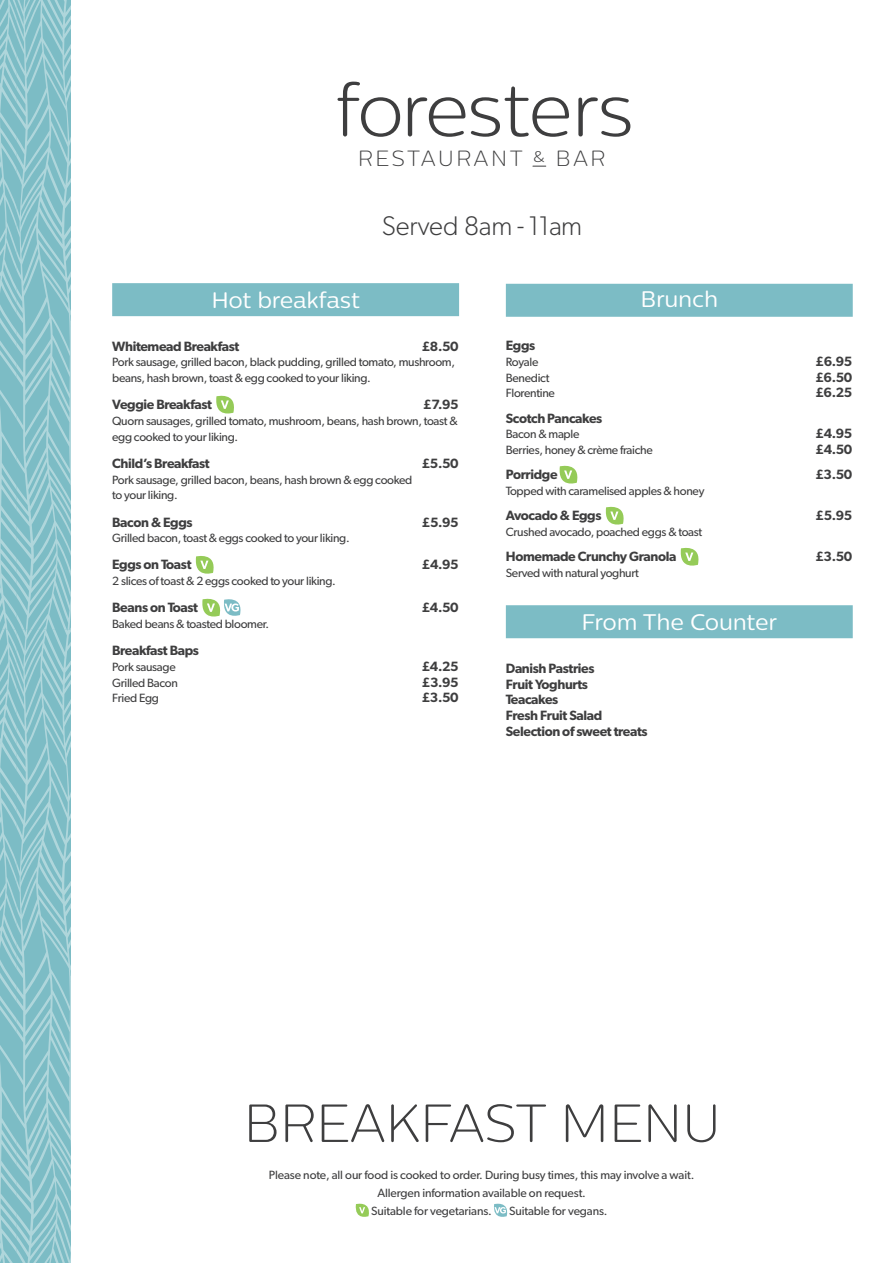
<style>
.page{position:relative;width:893px;height:1263px;background:#fff}
.page>*{position:absolute;margin:0;border:0;box-sizing:border-box;transform-origin:0 0}
.t1{font:300 73.95px "Centrale Sans Rnd";letter-spacing:-.03em;color:#3e3e3f}
.t2{font:53.55px "Centrale Sans Rnd X Light";letter-spacing:-.02em;color:#3e3e3f}
.t3{font:300 27px "Gibson";color:#3e3e3f}
.t4{font:22.5px "Centrale Sans Rnd";letter-spacing:-.01em;color:#fff}
.t5{font:22.05px "Centrale Sans Rnd X Light";letter-spacing:.095em;color:#3e3e3f}
.t6{font:600 13.5px/15.8px "Gibson";letter-spacing:-.025em;color:#3e3e3f}
.t7{font:12px/15.8px "Gibson";letter-spacing:-.025em;color:#3e3e3f}
</style>
<div class="page">
<svg style="left:0;top:0;width:70px;height:1263px;background:#8cc4cc"></svg>
<div style="left:112px;top:283px;width:347px;height:33px;background:#7cbcc5"></div>
<svg style="left:216px;top:395px;width:18px;height:19px"></svg>
<svg style="left:195px;top:556px;width:19px;height:18px"></svg>
<svg style="left:202px;top:598px;width:39px;height:19px"></svg>
<div style="left:506px;top:284px;width:347px;height:33px;background:#7cbcc5"></div>
<div style="left:506px;top:605px;width:347px;height:33px;background:#7cbcc5"></div>
<svg style="left:559px;top:465px;width:19px;height:19px"></svg>
<svg style="left:605px;top:506px;width:19px;height:19px"></svg>
<svg style="left:680px;top:547px;width:19px;height:19px"></svg>
<svg style="left:533px;top:166px;width:13px;height:1px"></svg>
<svg style="left:355px;top:1203px;width:14px;height:14px"></svg>
<svg style="left:494px;top:1203px;width:14px;height:14px"></svg>
<h1 class="t1" style="left:334px;top:63px;width:301px">foresters</h1>
<h3 class="t5" style="left:358px;top:145px;width:249px">RESTAURANT <sup>&amp;</sup> BAR</h3>
<h3 class="t3" style="left:382px;top:209px;width:202px">Served 8am - 11am</h3>
<h3 class="t4" style="left:211px;top:286px;width:150px">Hot breakfast</h3>
<p class="t6" style="left:112px;top:338px;width:129px">Whitemead Breakfast</p>
<p class="t6" style="left:422px;top:338px;width:38px">£8.50</p>
<p class="t7" style="left:112px;top:354px;width:344px">Pork sausage, grilled bacon, black pudding, grilled tomato, mushroom, beans, hash brown, toast &amp; egg cooked to your liking.</p>
<p class="t6" style="left:112px;top:396px;width:101px">Veggie Breakfast</p>
<p class="t6" style="left:423px;top:396px;width:37px">£7.95</p>
<p class="t7" style="left:112px;top:413px;width:347px">Quorn sausages, grilled tomato, mushroom, beans, hash brown, toast &amp; egg cooked to your liking.</p>
<p class="t6" style="left:112px;top:455px;width:99px">Child’s Breakfast</p>
<p class="t6" style="left:422px;top:455px;width:38px">£5.50</p>
<p class="t7" style="left:112px;top:471px;width:302px">Pork sausage, grilled bacon, beans, hash brown &amp; egg cooked to your liking.</p>
<p class="t6" style="left:112px;top:514px;width:82px">Bacon &amp; Eggs</p>
<p class="t6" style="left:422px;top:514px;width:38px">£5.95</p>
<p class="t7" style="left:112px;top:530px;width:239px">Grilled bacon, toast &amp; eggs cooked to your liking.</p>
<p class="t6" style="left:112px;top:557px;width:81px">Eggs on Toast</p>
<p class="t6" style="left:422px;top:557px;width:38px">£4.95</p>
<p class="t7" style="left:112px;top:573px;width:225px">2 slices of toast &amp; 2 eggs cooked to your liking.</p>
<p class="t6" style="left:112px;top:599px;width:87px">Beans on Toast</p>
<p class="t6" style="left:422px;top:599px;width:38px">£4.50</p>
<p class="t7" style="left:112px;top:616px;width:158px">Baked beans &amp; toasted bloomer.</p>
<p class="t6" style="left:112px;top:642px;width:88px">Breakfast Baps</p>
<p class="t7" style="left:112px;top:659px;width:65px">Pork sausage</p>
<p class="t6" style="left:422px;top:658px;width:38px">£4.25</p>
<p class="t7" style="left:112px;top:674px;width:67px">Grilled Bacon</p>
<p class="t6" style="left:422px;top:674px;width:38px">£3.95</p>
<p class="t7" style="left:112px;top:690px;width:48px">Fried Egg</p>
<p class="t6" style="left:422px;top:690px;width:38px">£3.50</p>
<h3 class="t4" style="left:640px;top:285px;width:79px">Brunch</h3>
<p class="t6" style="left:506px;top:337px;width:31px">Eggs</p>
<p class="t7" style="left:506px;top:354px;width:34px">Royale</p>
<p class="t6" style="left:816px;top:353px;width:38px">£6.95</p>
<p class="t7" style="left:506px;top:369px;width:45px">Benedict</p>
<p class="t6" style="left:815px;top:369px;width:38px">£6.50</p>
<p class="t7" style="left:506px;top:385px;width:51px">Florentine</p>
<p class="t6" style="left:815px;top:384px;width:38px">£6.25</p>
<p class="t6" style="left:506px;top:410px;width:98px">Scotch Pancakes</p>
<p class="t7" style="left:506px;top:426px;width:75px">Bacon &amp; maple</p>
<p class="t6" style="left:815px;top:425px;width:38px">£4.95</p>
<p class="t7" style="left:506px;top:442px;width:148px">Berries, honey &amp; crème fraiche</p>
<p class="t6" style="left:815px;top:441px;width:38px">£4.50</p>
<p class="t6" style="left:506px;top:466px;width:53px">Porridge</p>
<p class="t6" style="left:815px;top:466px;width:38px">£3.50</p>
<p class="t7" style="left:506px;top:483px;width:200px">Topped with caramelised apples &amp; honey</p>
<p class="t6" style="left:506px;top:507px;width:97px">Avocado &amp; Eggs</p>
<p class="t6" style="left:816px;top:507px;width:38px">£5.95</p>
<p class="t7" style="left:506px;top:524px;width:198px">Crushed avocado, poached eggs &amp; toast</p>
<p class="t6" style="left:506px;top:548px;width:172px">Homemade Crunchy Granola</p>
<p class="t6" style="left:815px;top:548px;width:38px">£3.50</p>
<p class="t7" style="left:506px;top:565px;width:135px">Served with natural yoghurt</p>
<h3 class="t4" style="left:581px;top:608px;width:197px">From The Counter</h3>
<p class="t6" style="left:506px;top:660px;width:143px">Danish Pastries<br>Fruit Yoghurts<br>Teacakes<br>Fresh Fruit Salad<br>Selection of sweet treats</p>
<h2 class="t2" style="left:243px;top:1089px;width:480px">BREAKFAST MENU</h2>
<p class="t7" style="left:269px;top:1167px;width:427px">Please note, all our food is cooked to order. During busy times, this may involve a wait.</p>
<p class="t7" style="left:377px;top:1185px;width:210px">Allergen information available on request.</p>
<p class="t7" style="left:371px;top:1203px;width:122px">Suitable for vegetarians.</p>
<p class="t7" style="left:509px;top:1203px;width:100px">Suitable for vegans.</p>
</div>
